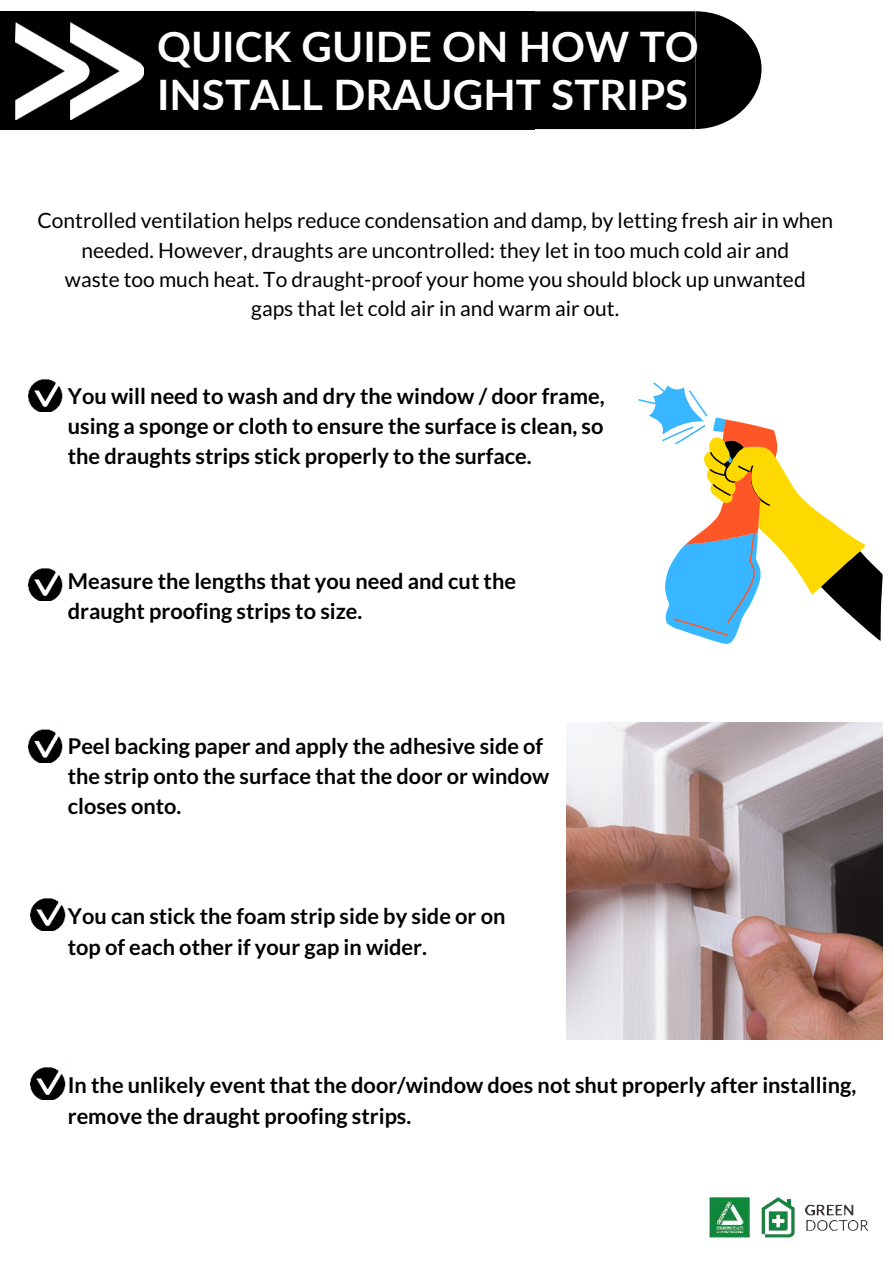
<style>
.page{position:relative;width:894px;height:1264px;background:#fff}
.page>*{position:absolute;margin:0;border:0;box-sizing:border-box;transform-origin:0 0}
.t1{font:700 42px/47.2px "Lato";color:#fff}
.t2{font:700 21.75px/30.5px "Lato";color:#000}
.t3{font:21px/29.2px "Lato";color:#000;text-align:center}
</style>
<div class="page">
<img style="left:28px;top:565px;width:35px;height:36px">
<img style="left:28px;top:726px;width:35px;height:36px">
<img style="left:28px;top:376px;width:35px;height:35px">
<svg style="left:535px;top:11px;width:226px;height:118px;background:#101010"></svg>
<div style="left:0;top:11px;width:535px;height:119px;background:#000"></div>
<img style="left:15px;top:22px;width:128px;height:97px">
<svg style="left:638px;top:382px;width:244px;height:262px"></svg>
<img style="left:566px;top:723px;width:316px;height:316px">
<img style="left:31px;top:898px;width:35px;height:32px">
<img style="left:31px;top:1067px;width:35px;height:32px">
<img style="left:709px;top:1196px;width:159px;height:42px">
<h1 class="t1" style="left:157px;top:22px;width:543px">QUICK GUIDE ON HOW TO<br>INSTALL DRAUGHT STRIPS</h1>
<p class="t3" style="left:37px;top:206px;width:797px">Controlled ventilation helps reduce condensation and damp, by letting fresh air in when needed. However, draughts are uncontrolled: they let in too much cold air and<br>waste too much heat. To draught-proof your home you should block up unwanted<br>gaps that let cold air in and warm air out.</p>
<p class="t2" style="left:68px;top:380px;width:538px;line-height:30px;text-align:justify">You will need to wash and dry the window / door frame, using a sponge or cloth to ensure the surface is clean, so the draughts strips stick properly to the surface.</p>
<p class="t2" style="left:68px;top:565px;width:449px">Measure the lengths that you need and cut the draught proofing strips to size.</p>
<p class="t2" style="left:68px;top:730px;width:483px">Peel backing paper and apply the adhesive side of the strip onto the surface that the door or window closes onto.</p>
<p class="t2" style="left:68px;top:900px;width:439px">You can stick the foam strip side by side or on top of each other if your gap in wider.</p>
<p class="t2" style="left:68px;top:1069px;width:789px">In the unlikely event that the door/window does not shut properly after installing, remove the draught proofing strips.</p>
</div>
